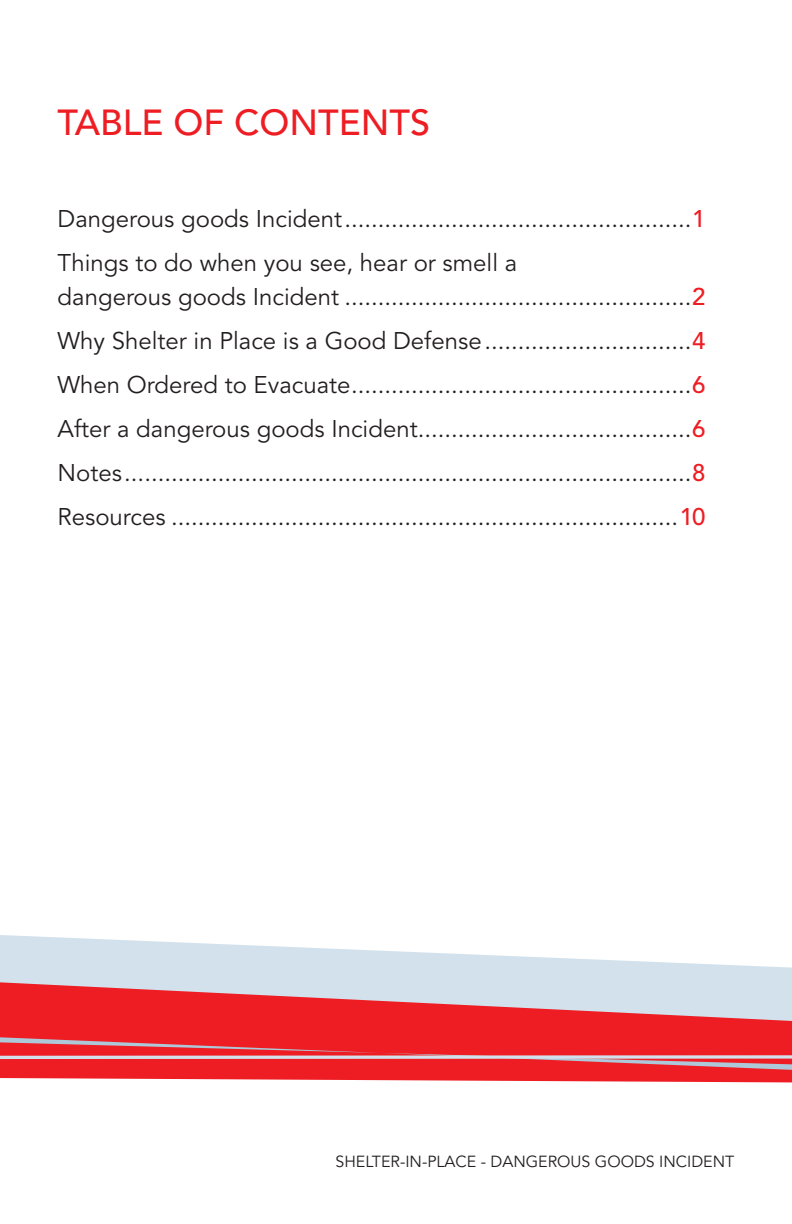
<style>
.page{position:relative;width:792px;height:1224px;background:#fff}
.page>*{position:absolute;margin:0;border:0;box-sizing:border-box;transform-origin:0 0}
.t1{font:500 36px "Avenir LT Std";color:#ee1d23}
.t2{font:24px/44px "Avenir LT Std";color:#231f20}
.t3{font:16px "Avenir LT Std";color:#231f20}
.s1{font-weight:500;color:#ee1d23}
</style>
<div class="page">
<svg style="left:0;top:935px;width:792px;height:47px;fill:#d2e1eb"></svg>
<svg style="left:0;top:982px;width:792px;height:96px;background:#e55960"></svg>
<svg style="left:0;top:1078px;width:792px;height:5px"></svg>
<svg style="left:0;top:1037px;width:792px;height:33px;background:#e82b32"></svg>
<svg style="left:0;top:1055px;width:792px;height:4px;background:#d5c0c9"></svg>
<h1 class="t1" style="left:58px;top:102px;width:374px">TABLE OF CONTENTS</h1>
<p class="t2" style="left:58px;top:198px;width:649px">Dangerous goods Incident....................................................<span class="s1">1<br></span>Things to do when you see, hear or smell a</p>
<p class="t2" style="left:58px;top:276px;width:649px;text-align:justify">dangerous goods Incident ....................................................<span class="s1">2<br></span>Why Shelter in Place is a Good Defense...............................<span class="s1">4<br></span>When Ordered to Evacuate...................................................<span class="s1">6<br></span>After a dangerous goods Incident.........................................<span class="s1">6<br></span>Notes.....................................................................................<span class="s1">8<br></span>Resources ............................................................................<span class="s1">10</span></p>
<p class="t3" style="left:335px;top:1153px;width:180px">Shelter-in-place - Dangero</p>
<p class="t3" style="left:571px;top:1153px;width:37px">us goods</p>
<p class="t3" style="left:659px;top:1153px;width:39px">Incident</p>
</div>
